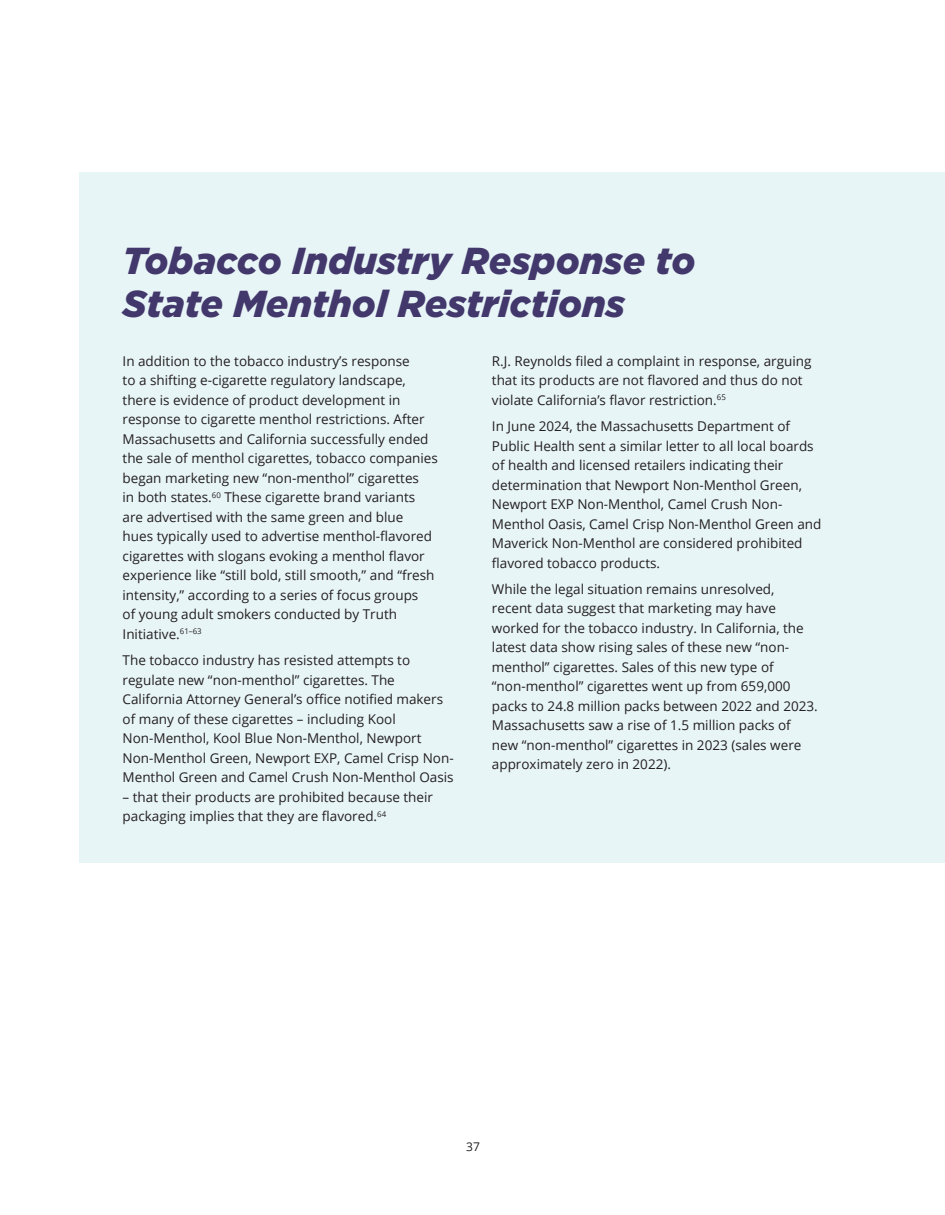
<style>
.page{position:relative;width:945px;height:1215px;background:#fff}
.page>*{position:absolute;margin:0;border:0;box-sizing:border-box;transform-origin:0 0}
.NEW_-_Box_header{font:italic 900 37.5px/43.5px "Gotham";color:#42386b}
.NEW_body{font:13.5px/19.5px "Open Sans";color:#231f20}
.t1{font:12px "Open Sans";color:#231f20}
</style>
<div class="page">
<div style="left:80px;top:172px;width:865px;height:690px;background:#e8f5f7"></div>
<p class="NEW_-_Box_header" style="left:123px;top:238px;width:574px">Tobacco Industry Response to<br>State Menthol Restrictions</p>
<p class="NEW_body" style="left:492px;top:351px;width:321px">R.J. Reynolds filed a complaint in response, arguing that its products are not flavored and thus do not violate California’s flavor restriction.<sup>65</sup></p>
<p class="NEW_body" style="left:492px;top:416px;width:331px">In June 2024, the Massachusetts Department of Public Health sent a similar letter to all local boards of health and licensed retailers indicating their determination that Newport Non-Menthol Green, Newport EXP Non-Menthol, Camel Crush Non-Menthol Oasis, Camel Crisp Non-Menthol Green and Maverick Non-Menthol are considered prohibited flavored tobacco products.</p>
<p class="NEW_body" style="left:492px;top:579px;width:327px">While the legal situation remains unresolved, recent data suggest that marketing may have worked for the tobacco industry. In California, the latest data show rising sales of these new “non&shy;menthol” cigarettes. Sales of this new type of “non-menthol” cigarettes went up from 659,000 packs to 24.8 million packs between 2022 and 2023.<br>Massachusetts saw a rise of 1.5 million packs of new “non-menthol” cigarettes in 2023 (sales were approximately zero in 2022).</p>
<p class="NEW_body" style="left:123px;top:351px;width:317px">In addition to the tobacco industry’s response<br>to a shifting e-cigarette regulatory landscape, there is evidence of product development in response to cigarette menthol restrictions. After Massachusetts and California successfully ended the sale of menthol cigarettes, tobacco companies began marketing new “non-menthol” cigarettes<br>in both states.<sup>60</sup> These cigarette brand variants are advertised with the same green and blue<br>hues typically used to advertise menthol-flavored cigarettes with slogans evoking a menthol flavor experience like “still bold, still smooth,” and “fresh intensity,” according to a series of focus groups<br>of young adult smokers conducted by Truth Initiative.<sup>61–63</sup></p>
<p class="NEW_body" style="left:123px;top:650px;width:333px">The tobacco industry has resisted attempts to regulate new “non-menthol” cigarettes. The California Attorney General’s office notified makers of many of these cigarettes – including Kool Non-Menthol, Kool Blue Non-Menthol, Newport Non-Menthol Green, Newport EXP, Camel Crisp Non-Menthol Green and Camel Crush Non-Menthol Oasis</p>
<p class="NEW_body" style="left:123px;top:787px;width:312px">– that their products are prohibited because their packaging implies that they are flavored.<sup>64</sup></p>
<p class="t1" style="left:466px;top:1138px;width:15px">37</p>
</div>
